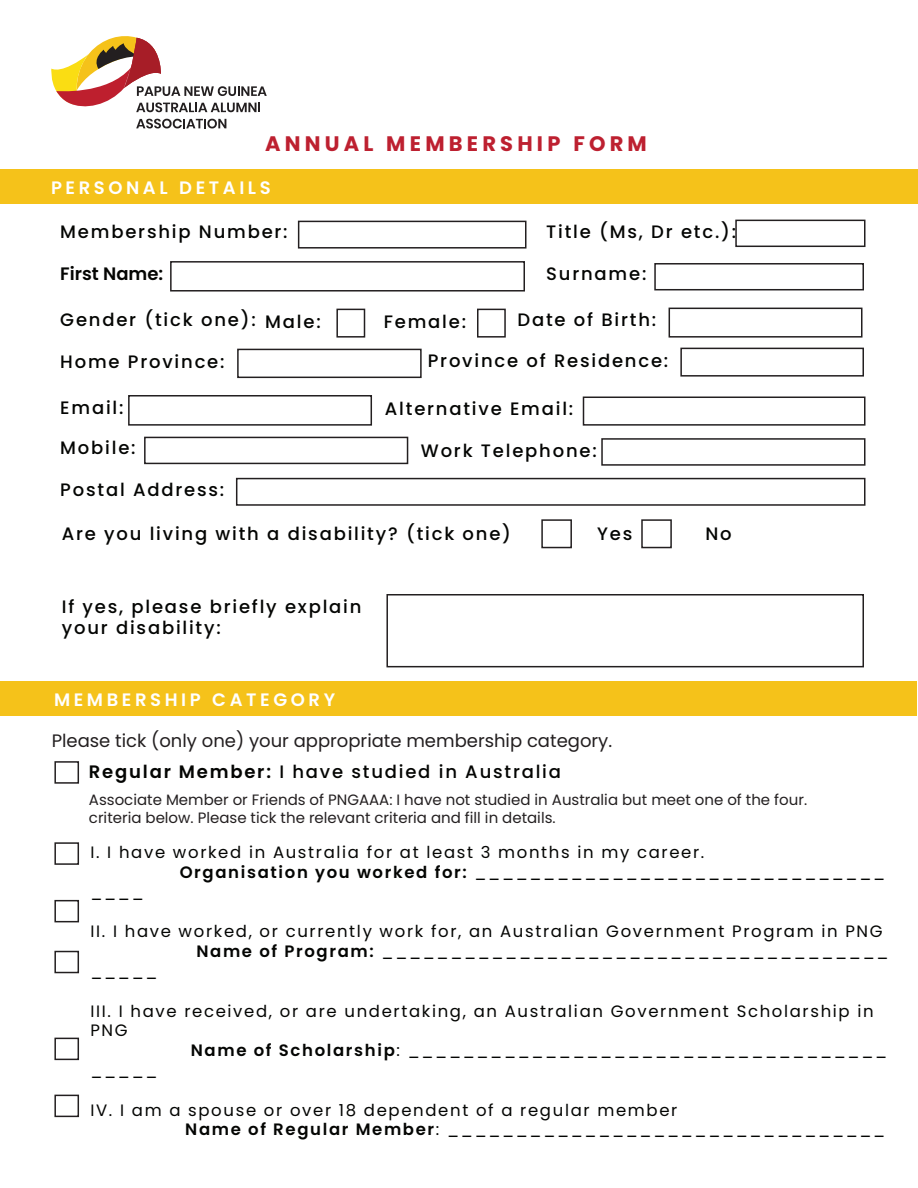
<style>
.page{position:relative;width:918px;height:1188px;background:#fff}
.page>*{position:absolute;margin:0;border:0;box-sizing:border-box;transform-origin:0 0}
.t1{font:700 21px "Poppins";letter-spacing:.2em;color:#bd2030}
.t2{font:500 18px "Poppins";letter-spacing:.1em;color:#040503}
.t3{font:18px "Poppins";color:#231f20}
.t4{font:600 18px "Poppins";letter-spacing:.2em;color:#fff}
.t5{font:600 18px "Poppins";color:#040503}
.t6{font:16.5px/19.8px "Poppins";letter-spacing:.1em;color:#040503}
.t7{font:15px "Poppins";color:#231f20}
.s1{font-weight:600}
</style>
<div class="page">
<div style="left:0;top:169px;width:918px;height:35px;background:#f5c21a"></div>
<svg style="left:136px;top:119px;width:90px;height:9px"></svg>
<svg style="left:51px;top:36px;width:216px;height:76px"></svg>
<div style="left:298px;top:221px;width:228px;height:28px;border:2px solid #231f20"></div>
<div style="left:336px;top:309px;width:29px;height:29px;border:2px solid #231f20"></div>
<div style="left:237px;top:349px;width:185px;height:29px;border:2px solid #231f20"></div>
<div style="left:128px;top:395px;width:244px;height:31px;border:2px solid #231f20"></div>
<div style="left:144px;top:437px;width:264px;height:27px;border:2px solid #231f20"></div>
<div style="left:386px;top:594px;width:478px;height:73px;border:2px solid #231f20"></div>
<div style="left:735px;top:220px;width:131px;height:27px;border:2px solid #231f20"></div>
<div style="left:170px;top:261px;width:355px;height:31px;border:2px solid #231f20"></div>
<div style="left:654px;top:263px;width:210px;height:27px;border:2px solid #231f20"></div>
<div style="left:477px;top:309px;width:29px;height:29px;border:2px solid #231f20"></div>
<div style="left:669px;top:308px;width:193px;height:30px;border:2px solid #231f20"></div>
<div style="left:680px;top:348px;width:184px;height:29px;border:2px solid #231f20"></div>
<div style="left:541px;top:519px;width:31px;height:29px;border:2px solid #231f20"></div>
<div style="left:641px;top:519px;width:31px;height:29px;border:2px solid #231f20"></div>
<div style="left:1px;top:681px;width:916px;height:35px;background:#f5c21a"></div>
<div style="left:583px;top:397px;width:283px;height:29px;border:2px solid #231f20"></div>
<div style="left:601px;top:438px;width:265px;height:28px;border:2px solid #231f20"></div>
<div style="left:236px;top:478px;width:630px;height:28px;border:2px solid #231f20"></div>
<div style="left:54px;top:761px;width:25px;height:23px;border:2px solid #231f20"></div>
<div style="left:54px;top:842px;width:25px;height:23px;border:2px solid #231f20"></div>
<div style="left:54px;top:900px;width:25px;height:22px;border:2px solid #231f20"></div>
<div style="left:54px;top:951px;width:25px;height:22px;border:2px solid #231f20"></div>
<div style="left:54px;top:1038px;width:25px;height:22px;border:2px solid #231f20"></div>
<div style="left:54px;top:1095px;width:25px;height:22px;border:2px solid #231f20"></div>
<p class="t1" style="left:265px;top:131px;width:383px">ANNUAL MEMBERSHIP FORM</p>
<p class="t4" style="left:51px;top:177px;width:221px">PERSONAL DETAILS</p>
<p class="t2" style="left:60px;top:222px;width:229px">Membership Number:</p>
<p class="t2" style="left:546px;top:222px;width:191px">Title (Ms, Dr etc.):</p>
<p class="t2" style="left:546px;top:263px;width:102px">Surname:</p>
<p class="t2" style="left:265px;top:311px;width:57px">Male:</p>
<p class="t2" style="left:384px;top:311px;width:84px">Female:</p>
<p class="t2" style="left:518px;top:310px;width:140px">Date of Birth:</p>
<p class="t2" style="left:428px;top:350px;width:242px">Province of Residence:</p>
<p class="t5" style="left:60px;top:263px;width:105px">First Name:</p>
<p class="t2" style="left:60px;top:310px;width:197px">Gender (tick one):</p>
<p class="t2" style="left:60px;top:351px;width:166px">Home Province:</p>
<p class="t2" style="left:60px;top:397px;width:65px">Email:</p>
<p class="t2" style="left:60px;top:437px;width:77px">Mobile:</p>
<p class="t2" style="left:60px;top:479px;width:165px">Postal Address:</p>
<p class="t2" style="left:62px;top:523px;width:451px">Are you living with a disability? (tick one)</p>
<p class="t2" style="left:597px;top:523px;width:37px">Yes</p>
<p class="t2" style="left:705px;top:523px;width:28px">No</p>
<p class="t2" style="left:385px;top:398px;width:190px">Alternative Email:</p>
<p class="t2" style="left:421px;top:440px;width:177px">Work Telephone:</p>
<p class="t2" style="left:62px;top:596px;width:301px">If yes, please briefly explain</p>
<p class="t2" style="left:62px;top:618px;width:161px">your disability:</p>
<p class="t4" style="left:54px;top:689px;width:283px">MEMBERSHIP CATEGORY</p>
<p class="t3" style="left:52px;top:730px;width:562px">Please tick (only one) your appropriate membership category.</p>
<p class="t2" style="left:89px;top:761px;width:474px"><span class="s1">Regular Member:</span> I have studied in Australia</p>
<p class="t7" style="left:89px;top:791px;width:720px">Associate Member or Friends of PNGAAA: I have not studied in Australia but meet one of the four.</p>
<p class="t7" style="left:89px;top:809px;width:468px">criteria below. Please tick the relevant criteria and fill in details.</p>
<p class="t6" style="left:90px;top:843px;width:615px">I. I have worked in Australia for at least 3 months in my career.</p>
<p class="t6" style="left:180px;top:862px;width:707px"><span class="s1">Organisation you worked for:</span> ______________________________</p>
<p class="t6" style="left:90px;top:882px;width:55px">____</p>
<p class="t6" style="left:90px;top:922px;width:794px">II. I have worked, or currently work for, an Australian Government Program in PNG</p>
<p class="t6" style="left:196px;top:942px;width:694px"><span class="s1">Name of Program:</span> _____________________________________</p>
<p class="t6" style="left:90px;top:961px;width:69px">_____</p>
<p class="t6" style="left:90px;top:1001px;width:785px">III. I have received, or are undertaking, an Australian Government Scholarship in<br>PNG</p>
<p class="t6" style="left:191px;top:1041px;width:698px"><span class="s1">Name of Scholarship</span>: ___________________________________</p>
<p class="t6" style="left:90px;top:1060px;width:69px">_____</p>
<p class="t6" style="left:90px;top:1100px;width:588px">IV. I am a spouse or over 18 dependent of a regular member</p>
<p class="t6" style="left:185px;top:1120px;width:702px"><span class="s1">Name of Regular Member</span>: ________________________________</p>
</div>
